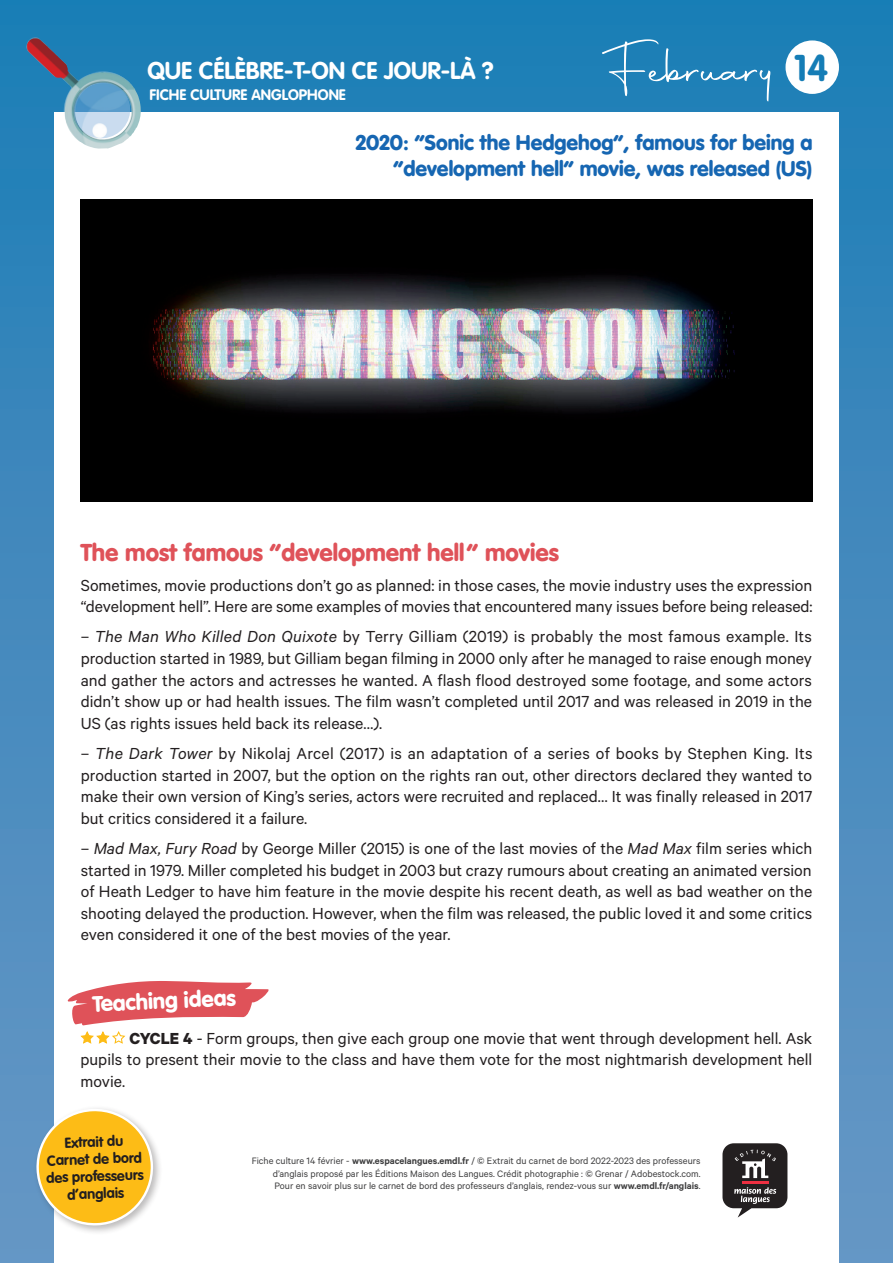
<style>
.page{position:relative;width:893px;height:1263px;background:#fff}
.page>*{position:absolute;margin:0;border:0;box-sizing:border-box;transform-origin:0 0}
.Numéro_bleu{font:55.5px "Autography";color:#fff}
.t1{font:700 36.75px "VAG Rounded Std";color:#157db6}
._2021_fiche_agenda_t{font:900 24px "VAG Rounded Std";color:#df5259}
.Numéro_bleu-2{font:700 24px "VAG Rounded Std";color:#fff}
._2021_fiche_agenda_t-2{font:900 22.05px "VAG Rounded Std";color:#fff}
.Numéro_bleu-3{font:900 21px/25.5px "VAG Rounded Std";color:#1666b2;text-align:right}
._2021_fiche_agenda_t-3{font:18px/21.6px "Calibre";color:#231f20;text-align:justify}
._2021_fiche-agenda_a{font:18px/21.6px "Calibre";color:#231f20;text-align:justify}
.Numéro_bleu-4{font:700 15px "VAG Rounded Std";color:#fff}
.t2{font:700 14.4px/17.2px "VAG Rounded Std";color:#231f20;text-align:center}
.t3{font:10.5px/12.6px "Calibre";color:#3e3e3f;text-align:right}
.s1{font-style:italic}
.s2{font-weight:700}
.s3{font-weight:600}
</style>
<div class="page">
<div style="left:0;top:0;width:893px;height:1263px;background:linear-gradient(to bottom,#1e7eb6,#6997c5)"></div>
<div style="left:54px;top:113px;width:785px;height:1150px;background:#fff"></div>
<svg style="left:722px;top:1143px;width:65px;height:74px"></svg>
<img style="left:24px;top:37px;width:117px;height:113px">
<img style="left:71px;top:80px;width:61px;height:60px">
<div style="left:785px;top:40px;width:54px;height:54px;background:#fff;border-radius:50%"></div>
<img style="left:80px;top:200px;width:732px;height:302px">
<svg style="left:67px;top:981px;width:202px;height:63px"></svg>
<div style="left:33px;top:1105px;width:130px;height:130px;background:#231f20;opacity:.3"></div>
<svg style="left:36px;top:1109px;width:117px;height:118px"></svg>
<p class="Numéro_bleu-2" style="left:147px;top:57px;width:348px">QUE CÉLÈBRE-T-ON CE JOUR-LÀ ?</p>
<p class="Numéro_bleu-4" style="left:150px;top:86px;width:198px">FICHE CULTURE ANGLOPHONE</p>
<p class="Numéro_bleu" style="left:605px;top:34px;width:173px">February</p>
<p class="t1" style="left:794px;top:47px;width:36px">14</p>
<p class="Numéro_bleu-3" style="left:356px;top:131px;width:458px">2020: “Sonic the Hedgehog”, famous for being a “development hell” movie, was released (US)</p>
<p class="_2021_fiche_agenda_t" style="left:81px;top:538px;width:480px">The most famous “development hell” movies</p>
<p class="_2021_fiche_agenda_t-3" style="left:81px;top:574px;width:733px">Sometimes, movie productions don’t go as planned: in those cases, the movie industry uses the expression “development hell”. Here are some examples of movies that encountered many issues before being released:</p>
<p class="_2021_fiche_agenda_t-3" style="left:81px;top:625px;width:733px">– <span class="s1">The Man Who Killed Don Quixote</span> by Terry Gilliam (2019) is probably the most famous example. Its production started in 1989, but Gilliam began filming in 2000 only after he managed to raise enough money and gather the actors and actresses he wanted. A flash flood destroyed some footage, and some actors didn’t show up or had health issues. The film wasn’t completed until 2017 and was released in 2019 in the US (as rights issues held back its release…).</p>
<p class="_2021_fiche_agenda_t-3" style="left:81px;top:742px;width:733px">– <span class="s1">The Dark Tower</span> by Nikolaj Arcel (2017) is an adaptation of a series of books by Stephen King. Its production started in 2007, but the option on the rights ran out, other directors declared they wanted to make their own version of King’s series, actors were recruited and replaced… It was finally released in 2017 but critics considered it a failure.</p>
<p class="_2021_fiche_agenda_t-3" style="left:81px;top:837px;width:733px">– <span class="s1">Mad Max, Fury Road</span> by George Miller (2015) is one of the last movies of the <span class="s1">Mad Max</span> film series which started in 1979. Miller completed his budget in 2003 but crazy rumours about creating an animated version of Heath Ledger to have him feature in the movie despite his recent death, as well as bad weather on the shooting delayed the production. However, when the film was released, the public loved it and some critics even considered it one of the best movies of the year.</p>
<p class="_2021_fiche_agenda_t-2" style="left:92px;top:991px;width:145px;rotate:-3deg">Teaching ideas</p>
<p class="_2021_fiche-agenda_a" style="left:80px;top:1027px;width:733px;text-indent:49px"><span class="s2">CYCLE 4</span> - Form groups, then give each group one movie that went through development hell. Ask pupils to present their movie to the class and have them vote for the most nightmarish development hell movie.</p>
<p class="t2" style="left:45px;top:1135px;width:99px;rotate:-2deg">Extrait du<br>Carnet de bord des professeurs d’anglais</p>
<p class="t3" style="left:252px;top:1154px;width:450px">Fiche culture 14 février - <span class="s3">www.espacelangues.emdl.fr</span> / © Extrait du carnet de bord 2022-2023 des professeurs d’anglais proposé par les Éditions Maison des Langues. Crédit photographie : © Grenar / Adobestock.com.</p>
<p class="t3" style="left:275px;top:1179px;width:427px">Pour en savoir plus sur le carnet de bord des professeurs d’anglais, rendez-vous sur <span class="s3">www.emdl.fr/anglais</span>.</p>
</div>
